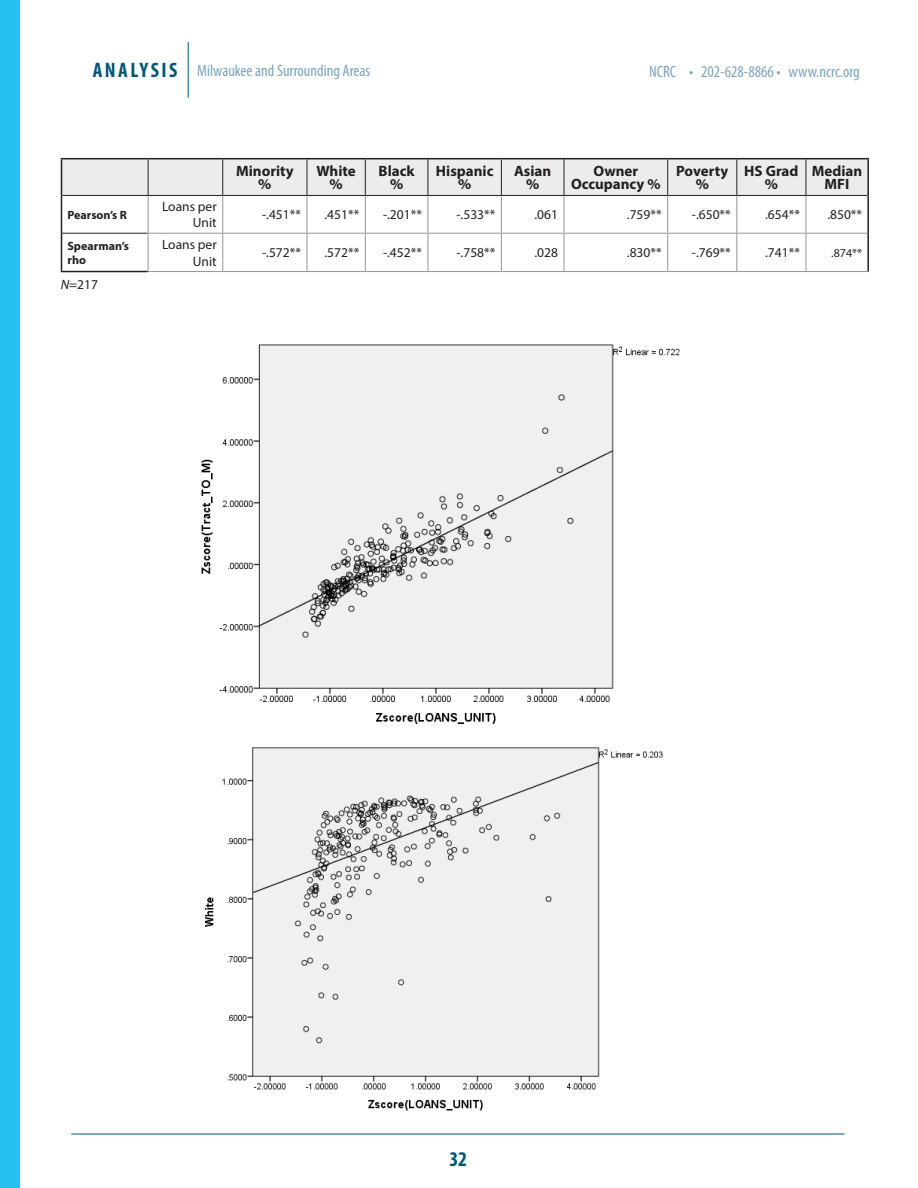
<style>
.page{position:relative;width:918px;height:1188px;background:#fff}
.page>*{position:absolute;margin:0;border:0;box-sizing:border-box;transform-origin:0 0}
.t1{font:700 condensed 21px "Myriad Pro";color:#00567a}
.t2{font:condensed 16.5px "Myriad Pro";color:#7ca4bf}
.t3{font:700 15px/13.5px "Myriad Pro";color:#231f20;text-align:center}
.t4{font:13.5px/16.2px "Myriad Pro";color:#231f20;text-align:right}
.t5{font:700 12px/14.4px "Myriad Pro";color:#231f20}
.t6{font:12px "Myriad Pro";color:#231f20}
.s1{font-weight:700;font-size:21px;color:#00567a}
.s2{font-style:italic}
</style>
<div class="page">
<hr style="left:71px;top:1134px;width:774px;height:1px;background:#00567a">
<div style="left:0;top:0;width:19px;height:1188px;background:#26bff0"></div>
<hr style="left:188px;top:42px;width:1px;height:56px;background:#00567a">
<img style="left:201px;top:344px;width:479px;height:380px">
<img style="left:205px;top:747px;width:458px;height:364px">
<div style="left:62px;top:159px;width:805px;height:36px;background:#ececee"></div>
<hr style="left:148px;top:159px;width:1px;height:36px;background:#231f20">
<hr style="left:222px;top:159px;width:1px;height:36px;background:#231f20">
<hr style="left:307px;top:159px;width:1px;height:36px;background:#231f20">
<hr style="left:365px;top:159px;width:1px;height:36px;background:#231f20">
<hr style="left:428px;top:159px;width:1px;height:36px;background:#231f20">
<hr style="left:501px;top:159px;width:1px;height:36px;background:#231f20">
<hr style="left:564px;top:159px;width:1px;height:36px;background:#231f20">
<hr style="left:667px;top:159px;width:1px;height:36px;background:#231f20">
<hr style="left:737px;top:159px;width:1px;height:36px;background:#231f20">
<hr style="left:806px;top:159px;width:1px;height:36px;background:#231f20">
<hr style="left:62px;top:195px;width:86px;height:1px;background:#231f20">
<hr style="left:148px;top:195px;width:75px;height:1px;background:#231f20">
<hr style="left:223px;top:195px;width:84px;height:1px;background:#231f20">
<hr style="left:307px;top:195px;width:58px;height:1px;background:#231f20">
<hr style="left:365px;top:195px;width:63px;height:1px;background:#231f20">
<hr style="left:428px;top:195px;width:73px;height:1px;background:#231f20">
<hr style="left:501px;top:195px;width:63px;height:1px;background:#231f20">
<hr style="left:564px;top:195px;width:104px;height:1px;background:#231f20">
<hr style="left:668px;top:195px;width:69px;height:1px;background:#231f20">
<hr style="left:737px;top:195px;width:69px;height:1px;background:#231f20">
<hr style="left:806px;top:195px;width:61px;height:1px;background:#231f20">
<hr style="left:62px;top:233px;width:86px;height:1px;background:#231f20">
<hr style="left:148px;top:196px;width:1px;height:37px;background:#939598">
<hr style="left:222px;top:196px;width:1px;height:37px;background:#939598">
<hr style="left:307px;top:196px;width:1px;height:37px;background:#939598">
<hr style="left:365px;top:196px;width:1px;height:37px;background:#939598">
<hr style="left:428px;top:196px;width:1px;height:37px;background:#939598">
<hr style="left:501px;top:196px;width:1px;height:37px;background:#939598">
<hr style="left:564px;top:196px;width:1px;height:37px;background:#939598">
<hr style="left:667px;top:196px;width:1px;height:37px;background:#939598">
<hr style="left:736px;top:196px;width:1px;height:37px;background:#939598">
<hr style="left:806px;top:196px;width:1px;height:37px;background:#939598">
<hr style="left:148px;top:233px;width:75px;height:1px;background:#939598">
<hr style="left:148px;top:234px;width:1px;height:37px;background:#939598">
<hr style="left:223px;top:233px;width:84px;height:1px;background:#939598">
<hr style="left:222px;top:234px;width:1px;height:37px;background:#939598">
<hr style="left:307px;top:233px;width:58px;height:1px;background:#939598">
<hr style="left:307px;top:234px;width:1px;height:37px;background:#939598">
<hr style="left:365px;top:233px;width:63px;height:1px;background:#939598">
<hr style="left:365px;top:234px;width:1px;height:37px;background:#939598">
<hr style="left:428px;top:233px;width:73px;height:1px;background:#939598">
<hr style="left:428px;top:234px;width:1px;height:37px;background:#939598">
<hr style="left:501px;top:233px;width:63px;height:1px;background:#939598">
<hr style="left:501px;top:234px;width:1px;height:37px;background:#939598">
<hr style="left:564px;top:233px;width:104px;height:1px;background:#939598">
<hr style="left:564px;top:234px;width:1px;height:37px;background:#939598">
<hr style="left:668px;top:233px;width:69px;height:1px;background:#939598">
<hr style="left:667px;top:234px;width:1px;height:37px;background:#939598">
<hr style="left:737px;top:233px;width:69px;height:1px;background:#939598">
<hr style="left:736px;top:234px;width:1px;height:37px;background:#939598">
<hr style="left:806px;top:233px;width:61px;height:1px;background:#939598">
<hr style="left:806px;top:234px;width:1px;height:37px;background:#939598">
<hr style="left:148px;top:271px;width:75px;height:1px;background:#939598">
<hr style="left:223px;top:271px;width:84px;height:1px;background:#939598">
<hr style="left:307px;top:271px;width:58px;height:1px;background:#939598">
<hr style="left:365px;top:271px;width:63px;height:1px;background:#939598">
<hr style="left:428px;top:271px;width:73px;height:1px;background:#939598">
<hr style="left:501px;top:271px;width:63px;height:1px;background:#939598">
<hr style="left:564px;top:271px;width:104px;height:1px;background:#939598">
<hr style="left:668px;top:271px;width:69px;height:1px;background:#939598">
<hr style="left:737px;top:271px;width:69px;height:1px;background:#939598">
<hr style="left:806px;top:271px;width:63px;height:1px;background:#939598">
<hr style="left:61px;top:271px;width:87px;height:1px;background:#231f20">
<hr style="left:61px;top:158px;width:87px;height:1px;background:#231f20">
<hr style="left:61px;top:159px;width:1px;height:36px;background:#231f20">
<hr style="left:148px;top:158px;width:75px;height:1px;background:#231f20">
<hr style="left:223px;top:158px;width:84px;height:1px;background:#231f20">
<hr style="left:307px;top:158px;width:58px;height:1px;background:#231f20">
<hr style="left:365px;top:158px;width:63px;height:1px;background:#231f20">
<hr style="left:428px;top:158px;width:73px;height:1px;background:#231f20">
<hr style="left:501px;top:158px;width:63px;height:1px;background:#231f20">
<hr style="left:564px;top:158px;width:104px;height:1px;background:#231f20">
<hr style="left:668px;top:158px;width:69px;height:1px;background:#231f20">
<hr style="left:737px;top:158px;width:69px;height:1px;background:#231f20">
<hr style="left:806px;top:158px;width:63px;height:1px;background:#231f20">
<hr style="left:867px;top:159px;width:2px;height:36px;background:#231f20">
<hr style="left:61px;top:195px;width:1px;height:38px;background:#231f20">
<hr style="left:867px;top:195px;width:2px;height:38px;background:#231f20">
<hr style="left:61px;top:233px;width:1px;height:38px;background:#231f20">
<hr style="left:867px;top:233px;width:2px;height:38px;background:#231f20">
<p class="t2" style="left:93px;top:60px;width:279px"><span class="s1">ANALYSIS</span> Milwaukee and Surrounding Areas</p>
<p class="t2" style="left:649px;top:62px;width:212px">NCRC • 202-628-8866 • www.ncrc.org</p>
<p class="t3" style="left:236px;top:164px;width:59px">Minority %</p>
<p class="t3" style="left:316px;top:164px;width:41px">White %</p>
<p class="t3" style="left:379px;top:164px;width:38px">Black %</p>
<p class="t3" style="left:436px;top:164px;width:59px">Hispanic %</p>
<p class="t3" style="left:514px;top:164px;width:39px">Asian %</p>
<p class="t3" style="left:571px;top:164px;width:91px">Owner<br>Occupancy %</p>
<p class="t3" style="left:676px;top:164px;width:53px">Poverty %</p>
<p class="t3" style="left:744px;top:164px;width:56px">HS Grad %</p>
<p class="t3" style="left:812px;top:164px;width:52px">Median<br>MFI</p>
<p class="t5" style="left:68px;top:207px;width:61px">Pearson’s R</p>
<p class="t4" style="left:162px;top:198px;width:56px">Loans per<br>Unit</p>
<p class="t4" style="left:262px;top:206px;width:40px">-.451**</p>
<p class="t4" style="left:325px;top:206px;width:36px">.451**</p>
<p class="t4" style="left:383px;top:206px;width:40px">-.201**</p>
<p class="t4" style="left:456px;top:206px;width:40px">-.533**</p>
<p class="t4" style="left:534px;top:206px;width:25px">.061</p>
<p class="t4" style="left:627px;top:206px;width:36px">.759**</p>
<p class="t4" style="left:692px;top:206px;width:40px">-.650**</p>
<p class="t4" style="left:765px;top:206px;width:36px">.654**</p>
<p class="t4" style="left:827px;top:206px;width:36px">.850**</p>
<p class="t5" style="left:68px;top:238px;width:63px">Spearman’s rho</p>
<p class="t4" style="left:162px;top:236px;width:56px">Loans per<br>Unit</p>
<p class="t4" style="left:262px;top:245px;width:40px">-.572**</p>
<p class="t4" style="left:325px;top:245px;width:36px">.572**</p>
<p class="t4" style="left:383px;top:245px;width:40px">-.452**</p>
<p class="t4" style="left:456px;top:245px;width:40px">-.758**</p>
<p class="t4" style="left:534px;top:245px;width:25px">.028</p>
<p class="t4" style="left:627px;top:245px;width:36px">.830**</p>
<p class="t4" style="left:692px;top:245px;width:40px">-.769**</p>
<p class="t4" style="left:765px;top:245px;width:36px">.741**</p>
<p class="t6" style="left:831px;top:245px;width:32px">.874**</p>
<p class="t4" style="left:61px;top:276px;width:39px"><span class="s2">N</span>=217</p>
<h1 class="t1" style="left:449px;top:1146px;width:19px">32</h1>
</div>
